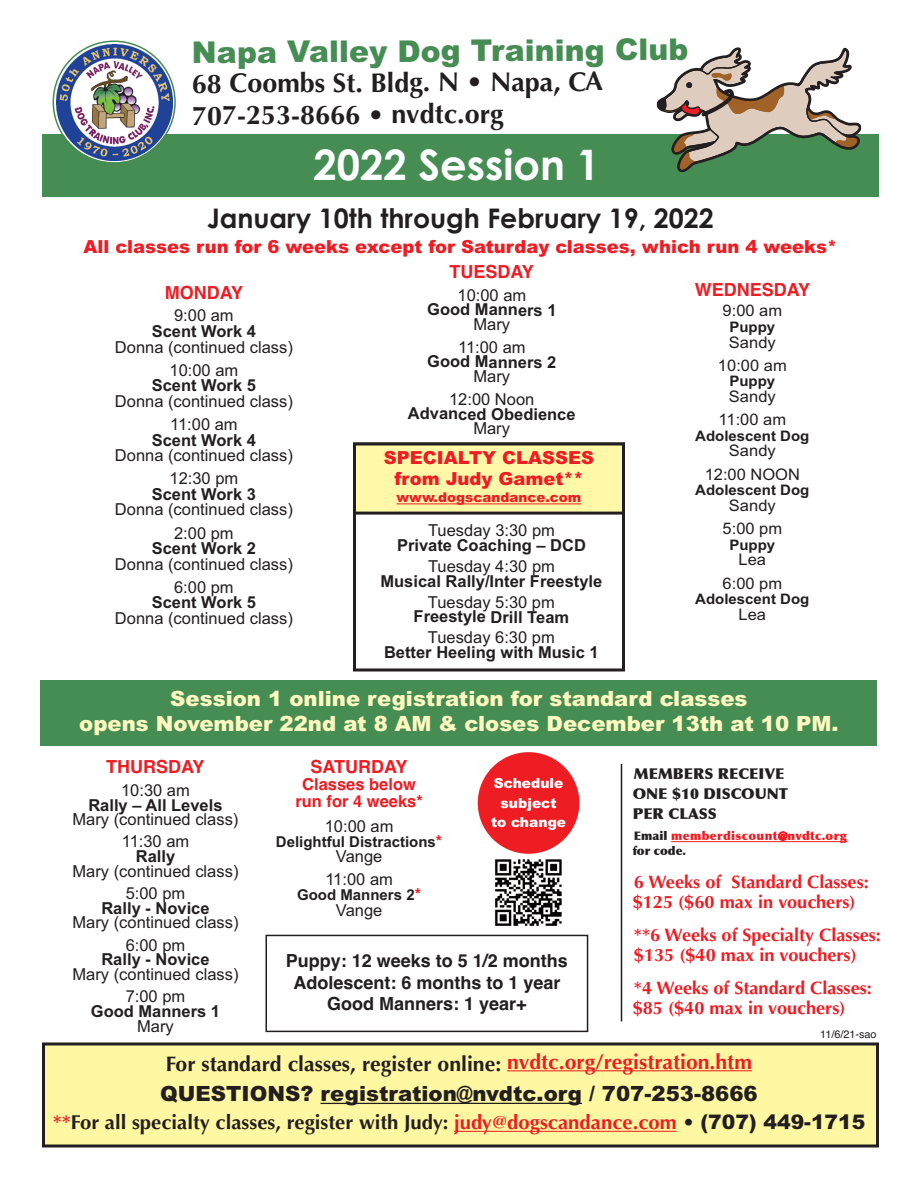
<style>
.page{position:relative;width:918px;height:1188px;background:#fff}
.page>*{position:absolute;margin:0;border:0;box-sizing:border-box;transform-origin:0 0}
.t1{font:700 42px "Century Gothic";color:#fff}
.t2{font:900 30px "Arial";letter-spacing:-.01em;color:#468d54}
.t3{font:700 27px/32.2px "Optima";letter-spacing:-.005em;color:#231f20}
.t4{font:700 27px "Century Gothic";color:#231f20}
.t5{font:900 21px/25.2px "Arial";color:#fffabf;text-align:center}
.t6{font:700 21px "Optima";color:#231f20}
.t7{font:900 21px "Arial";color:#231f20}
.t8{font:700 20.1px "Optima";color:#231f20}
.t9{font:700 18px/19.4px "Optima";color:#ee1d23}
.t10{font:900 18px/21.6px "Arial";color:#ee1d23;text-align:center}
.t11{font:700 18px/21.6px "Helvetica";color:#231f20;text-align:center}
.t12{font:700 18px "Helvetica";color:#ee1d23}
.t13{font:16.5px/23.1px "Arial";color:#231f20;text-align:center}
.t14{font:700 16.5px "Arial";color:#231f20}
.t15{font:700 16.5px/16.8px "Helvetica";color:#ee1d23;text-align:center}
.t16{font:15.9px/23.1px "Arial";color:#231f20;text-align:center}
.t17{font:900 15px/20.4px "Optima";color:#231f20}
.t18{font:700 15px "Arial";color:#231f20}
.t19{font:700 14.55px "Arial";color:#231f20}
.t20{font:900 13.8px/19.2px "Arial";color:#fff;text-align:center}
.t21{font:900 13.5px "Arial";color:#ee1d23}
.t22{font:900 11.85px/15px "Optima";letter-spacing:.03em;color:#ee1d23}
.t23{font:10.8px "Helvetica";color:#231f20}
.s1{font-family:"Helvetica";font-size:16.5px;color:#ee1d23}
.s2{color:#231f20}
.s3{color:#ee1d23}
.s4{font-family:"Arial";font-weight:900}
</style>
<div class="page">
<div style="left:42px;top:134px;width:837px;height:63px;background:#468d54"></div>
<hr style="left:671px;top:841px;width:107px;height:1px;background:#ee1d23">
<hr style="left:788px;top:841px;width:59px;height:1px;background:#ee1d23">
<hr style="left:621px;top:764px;width:1px;height:258px;background:#231f20">
<div style="left:40px;top:680px;width:838px;height:66px;background:#468d54"></div>
<svg style="left:656px;top:47px;width:206px;height:125px"></svg>
<div style="left:478px;top:752px;width:101px;height:102px;background:#ee1d23;border-radius:50%"></div>
<div style="left:266px;top:935px;width:322px;height:97px;border:2px solid #231f20"></div>
<svg style="left:53px;top:40px;width:123px;height:123px"></svg>
<div style="left:44px;top:1044px;width:834px;height:102px;background:#fff7a1"></div>
<div style="left:42px;top:1042px;width:837px;height:106px;border:3px solid #231f20"></div>
<hr style="left:507px;top:1070px;width:245px;height:1px;background:#ee1d23">
<hr style="left:321px;top:1103px;width:261px;height:1px;background:#231f20">
<hr style="left:454px;top:1131px;width:223px;height:1px;background:#ee1d23">
<img style="left:495px;top:859px;width:67px;height:67px">
<div style="left:353px;top:442px;width:272px;height:230px;border:3px solid #231f20"></div>
<div style="left:354px;top:444px;width:270px;height:69px;background:#fff8a8"></div>
<div style="left:353px;top:442px;width:272px;height:73px;border:3px solid #231f20"></div>
<hr style="left:397px;top:503px;width:184px;height:1px;background:#ee1d23">
<h2 class="t2" style="left:192px;top:34px;width:498px">Napa Valley Dog Training Club</h2>
<h3 class="t3" style="left:192px;top:69px;width:413px">68 Coombs St. Bldg. N • Napa, CA<br>707-253-8666 • nvdtc.org</h3>
<h1 class="t1" style="left:314px;top:141px;width:288px">2022 Session 1</h1>
<h3 class="t4" style="left:207px;top:203px;width:508px">January 10th through February 19, 2022</h3>
<p class="t10" style="left:84px;top:236px;width:755px">All classes run for 6 weeks except for Saturday classes, which run 4 weeks*</p>
<p class="t12" style="left:165px;top:283px;width:80px">MONDAY</p>
<p class="t13" style="left:174px;top:304px;width:61px">9:00 am</p>
<p class="t14" style="left:152px;top:322px;width:106px">Scent Work 4</p>
<p class="t13" style="left:115px;top:335px;width:179px">Donna (continued class)<br>10:00 am</p>
<p class="t14" style="left:152px;top:376px;width:106px">Scent Work 5</p>
<p class="t13" style="left:115px;top:390px;width:179px">Donna (continued class)<br>11:00 am</p>
<p class="t14" style="left:152px;top:430px;width:106px">Scent Work 4</p>
<p class="t13" style="left:115px;top:444px;width:179px">Donna (continued class)<br>12:30 pm</p>
<p class="t14" style="left:152px;top:485px;width:106px">Scent Work 3</p>
<p class="t13" style="left:115px;top:498px;width:179px">Donna (continued class)<br>2:00 pm</p>
<p class="t14" style="left:152px;top:539px;width:106px">Scent Work 2</p>
<p class="t13" style="left:115px;top:553px;width:179px">Donna (continued class)<br>6:00 pm</p>
<p class="t14" style="left:152px;top:593px;width:106px">Scent Work 5</p>
<p class="t13" style="left:115px;top:607px;width:179px">Donna (continued class)</p>
<p class="t12" style="left:449px;top:262px;width:86px">TUESDAY</p>
<p class="t13" style="left:458px;top:283px;width:70px">10:00 am</p>
<p class="t14" style="left:427px;top:300px;width:131px">Good Manners 1</p>
<p class="t13" style="left:458px;top:313px;width:69px;line-height:22.4px">Mary<br>11:00 am</p>
<p class="t14" style="left:427px;top:352px;width:131px">Good Manners 2</p>
<p class="t13" style="left:449px;top:365px;width:87px;line-height:22.4px">Mary<br>12:00 Noon</p>
<p class="t14" style="left:408px;top:404px;width:169px">Advanced Obedience</p>
<p class="t13" style="left:473px;top:417px;width:38px">Mary</p>
<p class="t10" style="left:384px;top:447px;width:212px">SPECIALTY CLASSES from Judy Gamet**</p>
<p class="t21" style="left:397px;top:489px;width:186px">www.dogscandance.com</p>
<p class="t13" style="left:428px;top:519px;width:128px">Tuesday 3:30 pm</p>
<p class="t14" style="left:397px;top:536px;width:190px">Private Coaching – DCD</p>
<p class="t13" style="left:428px;top:555px;width:128px">Tuesday 4:30 pm</p>
<p class="t14" style="left:380px;top:571px;width:223px">Musical Rally/Inter Freestyle</p>
<p class="t13" style="left:428px;top:590px;width:128px">Tuesday 5:30 pm</p>
<p class="t14" style="left:414px;top:607px;width:157px">Freestyle Drill Team</p>
<p class="t13" style="left:428px;top:626px;width:128px">Tuesday 6:30 pm</p>
<p class="t14" style="left:384px;top:643px;width:216px">Better Heeling with Music 1</p>
<p class="t12" style="left:695px;top:280px;width:117px">WEDNESDAY</p>
<p class="t16" style="left:723px;top:299px;width:61px">9:00 am</p>
<p class="t19" style="left:729px;top:318px;width:47px">Puppy</p>
<p class="t16" style="left:718px;top:330px;width:70px">Sandy<br>10:00 am</p>
<p class="t19" style="left:729px;top:373px;width:47px">Puppy</p>
<p class="t16" style="left:719px;top:385px;width:69px">Sandy<br>11:00 am</p>
<p class="t19" style="left:695px;top:427px;width:116px">Adolescent Dog</p>
<p class="t16" style="left:705px;top:439px;width:97px">Sandy<br>12:00 NOON</p>
<p class="t19" style="left:695px;top:482px;width:116px">Adolescent Dog</p>
<p class="t16" style="left:723px;top:494px;width:61px">Sandy<br>5:00 pm</p>
<p class="t19" style="left:729px;top:536px;width:47px">Puppy</p>
<p class="t16" style="left:723px;top:548px;width:61px">Lea<br>6:00 pm</p>
<p class="t19" style="left:695px;top:591px;width:116px">Adolescent Dog</p>
<p class="t16" style="left:739px;top:603px;width:29px">Lea</p>
<p class="t5" style="left:79px;top:686px;width:761px">Session 1 online registration for standard classes<br>opens November 22nd at 8 AM &amp; closes December 13th at 10 PM.</p>
<p class="t12" style="left:106px;top:756px;width:100px">THURSDAY</p>
<p class="t13" style="left:121px;top:779px;width:70px">10:30 am</p>
<p class="t14" style="left:88px;top:795px;width:136px">Rally – All Levels</p>
<p class="t13" style="left:73px;top:808px;width:167px;line-height:22.2px">Mary (continued class)<br>11:30 am</p>
<p class="t14" style="left:136px;top:847px;width:41px">Rally</p>
<p class="t13" style="left:73px;top:860px;width:167px;line-height:22.2px">Mary (continued class)<br>5:00 pm</p>
<p class="t14" style="left:101px;top:898px;width:110px">Rally - Novice</p>
<p class="t13" style="left:73px;top:912px;width:167px;line-height:22.2px">Mary (continued class)<br>6:00 pm</p>
<p class="t14" style="left:101px;top:950px;width:110px">Rally - Novice</p>
<p class="t13" style="left:73px;top:963px;width:167px;line-height:22.2px">Mary (continued class)<br>7:00 pm</p>
<p class="t14" style="left:91px;top:1002px;width:131px">Good Manners 1</p>
<p class="t13" style="left:137px;top:1014px;width:38px">Mary</p>
<p class="t12" style="left:311px;top:756px;width:99px">SATURDAY</p>
<p class="t15" style="left:295px;top:776px;width:129px">Classes below run for 4 weeks*</p>
<p class="t13" style="left:325px;top:814px;width:70px">10:00 am</p>
<p class="t18" style="left:276px;top:833px;width:168px">Delightful Distractions<span class="s1">*</span></p>
<p class="t13" style="left:325px;top:846px;width:69px;line-height:22.4px">Vange<br>11:00 am</p>
<p class="t18" style="left:297px;top:886px;width:125px">Good Manners 2<span class="s1">*</span></p>
<p class="t13" style="left:336px;top:898px;width:48px">Vange</p>
<p class="t20" style="left:491px;top:774px;width:77px">Schedule subject<br>to change</p>
<p class="t11" style="left:286px;top:950px;width:284px">Puppy: 12 weeks to 5 1/2 months<br>Adolescent: 6 months to 1 year<br>Good Manners: 1 year+</p>
<p class="t17" style="left:633px;top:763px;width:157px">MEMBERS RECEIVE<br>ONE $10 DISCOUNT<br>PER CLASS</p>
<p class="t22" style="left:633px;top:829px;width:216px"><span class="s2">Email</span> memberdiscount@nvdtc.org <span class="s2">for code.</span></p>
<p class="t9" style="left:633px;top:874px;width:238px">6 Weeks of Standard Classes: $125 ($60 max in vouchers)</p>
<p class="t9" style="left:634px;top:926px;width:249px;line-height:20.9px">**6 Weeks of Specialty Classes: $135 ($40 max in vouchers)</p>
<p class="t9" style="left:633px;top:980px;width:241px">*4 Weeks of Standard Classes: $85 ($40 max in vouchers)</p>
<p class="t23" style="left:820px;top:1028px;width:58px">11/6/21-sao</p>
<p class="t6" style="left:166px;top:1055px;width:588px">For standard classes, register online: <span class="s3">nvdtc.org/registration.htm</span></p>
<p class="t7" style="left:160px;top:1081px;width:599px">QUESTIONS? registration@nvdtc.org / 707-253-8666</p>
<p class="t8" style="left:53px;top:1114px;width:814px"><span class="s3">**</span>For all specialty classes, register with Judy: <span class="s3">judy@dogscandance.com</span> • <span class="s4">(707) 449-1715</span></p>
</div>
